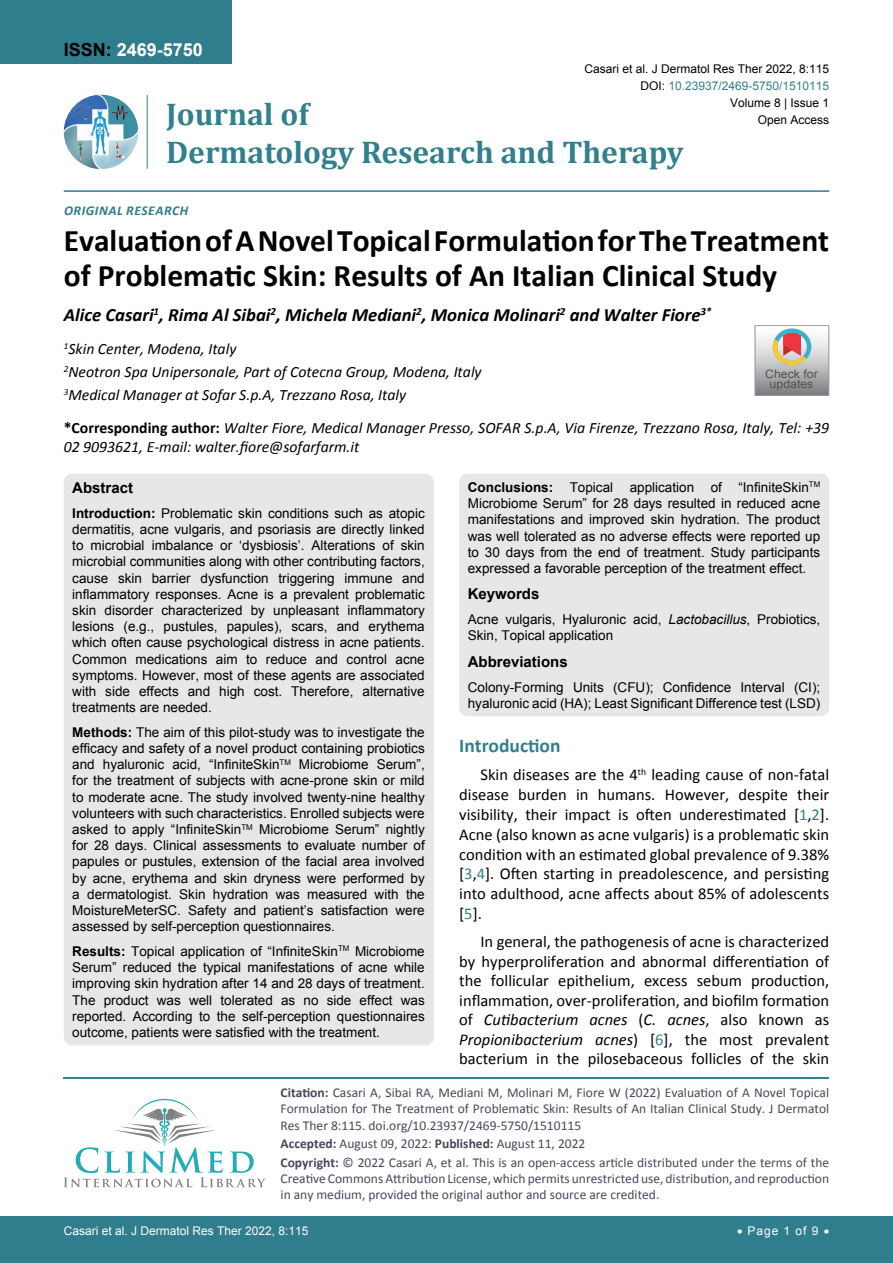
<style>
.page{position:relative;width:893px;height:1263px;background:#fff}
.page>*{position:absolute;margin:0;border:0;box-sizing:border-box;transform-origin:0 0}
.t1{font:700 31.5px/34.5px "Calibri";color:#000}
.t2{font:700 31.5px/37.8px "Cambria";color:#30808d}
.t3{font:700 19.5px "Calibri";color:#30808d}
.t4{font:italic 700 18.75px "Calibri";color:#000}
.t5{font:700 18px "Arial";color:#fff}
.t6{font:16.5px/19.8px "Calibri";color:#000;text-align:justify}
.t7{font:italic 15.75px/23.1px "Calibri";color:#000}
.t8{font:700 15px "Arial";color:#000}
.t9{font:13.5px/16.2px "Arial";color:#000;text-align:justify}
.t10{font:13.5px/16.2px "Calibri";color:#47475c}
.t11{font:italic 700 13.5px "Calibri";letter-spacing:.04em;color:#307d8d}
.t12{font:12px "Arial";color:#000}
.t13{font:12px "Arial";color:#fff}
.t14{font:12px "Arial";color:#30808d}
.t15{font:11.7px/10.1px "Arial";color:#535353;text-align:center;scale:1.06 1}
.s1{color:#000}
.s2{font-weight:700;font-style:normal}
.s3{font-weight:700}
.s4{font-style:italic}
.s5{color:#30808d}
</style>
<div class="page">
<hr style="left:64px;top:1077px;width:765px;height:1px;background:#30808d">
<svg style="left:64px;top:1099px;width:202px;height:88px"></svg>
<img style="left:64px;top:95px;width:74px;height:74px;border-radius:37px">
<hr style="left:147px;top:95px;width:1px;height:74px;background:#307d8d">
<hr style="left:64px;top:190px;width:765px;height:2px;background:#307d8d">
<div style="left:0;top:1217px;width:893px;height:46px;background:#307d8d"></div>
<div style="left:0;top:0;width:231px;height:64px;background:#307d8d"></div>
<div style="left:64px;top:474px;width:370px;height:571px;background:#e6e7e8;border-radius:9px"></div>
<div style="left:459px;top:474px;width:370px;height:242px;background:#e6e7e8;border-radius:9px"></div>
<svg style="left:755px;top:325px;width:74px;height:71px;background:#bcb6b3"></svg>
<h3 class="t5" style="left:64px;top:38px;width:141px"><span class="s1">ISSN:</span> 2469-5750</h3>
<p class="t12" style="left:584px;top:60px;width:246px">Casari et al. J Dermatol Res Ther 2022, 8:115</p>
<p class="t14" style="left:640px;top:78px;width:190px"><span class="s1">DOI:</span> 10.23937/2469-5750/1510115</p>
<p class="t12" style="left:758px;top:112px;width:73px">Open Access</p>
<p class="t12" style="left:730px;top:95px;width:101px">Volume 8 | Issue 1</p>
<h1 class="t2" style="left:166px;top:94px;width:519px">Journal of<br>Dermatology Research and Therapy</h1>
<p class="t11" style="left:64px;top:202px;width:126px">Original Research</p>
<h1 class="t1" style="left:64px;top:223px;width:767px">Evaluation of A Novel Topical Formulation for The Treatment of Problematic Skin: Results of An Italian Clinical Study</h1>
<h3 class="t4" style="left:64px;top:303px;width:649px">Alice Casari<sup>1</sup>, Rima Al Sibai<sup>2</sup>, Michela Mediani<sup>2</sup>, Monica Molinari<sup>2</sup> and Walter Fiore<sup>3*</sup></h3>
<p class="t7" style="left:64px;top:337px;width:419px"><sup>1</sup>Skin Center, Modena, Italy<br><sup>2</sup>Neotron Spa Unipersonale, Part of Cotecna Group, Modena, Italy<br><sup>3</sup>Medical Manager at Sofar S.p.A, Trezzano Rosa, Italy</p>
<p class="t7" style="left:64px;top:418px;width:767px;line-height:18.9px"><span class="s2">*Corresponding author:</span> Walter Fiore, Medical Manager Presso, SOFAR S.p.A, Via Firenze, Trezzano Rosa, Italy, Tel: +39<br>02 9093621, E-mail: walter.fiore@sofarfarm.it</p>
<p class="t8" style="left:72px;top:478px;width:62px">Abstract</p>
<p class="t9" style="left:72px;top:505px;width:354px"><span class="s3">Introduction:</span> Problematic skin conditions such as atopic dermatitis, acne vulgaris, and psoriasis are directly linked to microbial imbalance or ‘dysbiosis’. Alterations of skin microbial communities along with other contributing factors, cause skin barrier dysfunction triggering immune and inflammatory responses. Acne is a prevalent problematic skin disorder characterized by unpleasant inflammatory lesions (e.g., pustules, papules), scars, and erythema which often cause psychological distress in acne patients.<br>Common medications aim to reduce and control acne symptoms. However, most of these agents are associated with side effects and high cost. Therefore, alternative treatments are needed.</p>
<p class="t9" style="left:72px;top:724px;width:354px"><span class="s3">Methods:</span> The aim of this pilot-study was to investigate the efficacy and safety of a novel product containing probiotics and hyaluronic acid, “InfiniteSkin<sup>TM</sup> Microbiome Serum”, for the treatment of subjects with acne-prone skin or mild to moderate acne. The study involved twenty-nine healthy volunteers with such characteristics. Enrolled subjects were asked to apply “InfiniteSkin<sup>TM</sup> Microbiome Serum” nightly for 28 days. Clinical assessments to evaluate number of papules or pustules, extension of the facial area involved by acne, erythema and skin dryness were performed by a dermatologist. Skin hydration was measured with the MoistureMeterSC. Safety and patient’s satisfaction were assessed by self-perception questionnaires.</p>
<p class="t9" style="left:72px;top:943px;width:354px"><span class="s3">Results:</span> Topical application of “InfiniteSkin<sup>TM</sup> Microbiome Serum” reduced the typical manifestations of acne while improving skin hydration after 14 and 28 days of treatment.<br>The product was well tolerated as no side effect was reported. According to the self-perception questionnaires outcome, patients were satisfied with the treatment.</p>
<p class="t15" style="left:765px;top:369px;width:51px">Check for updates</p>
<p class="t9" style="left:468px;top:479px;width:354px"><span class="s3">Conclusions:</span> Topical application of “InfiniteSkin<sup>TM </sup>Microbiome Serum” for 28 days resulted in reduced acne manifestations and improved skin hydration. The product was well tolerated as no adverse effects were reported up to 30 days from the end of treatment. Study participants expressed a favorable perception of the treatment effect.</p>
<p class="t8" style="left:468px;top:584px;width:73px">Keywords</p>
<p class="t9" style="left:468px;top:611px;width:354px">Acne vulgaris, Hyaluronic acid, <span class="s4">Lactobacillus</span>, Probiotics,<br>Skin, Topical application</p>
<p class="t8" style="left:468px;top:652px;width:102px">Abbreviations</p>
<p class="t9" style="left:468px;top:679px;width:354px">Colony-Forming Units (CFU); Confidence Interval (CI); hyaluronic acid (HA); Least Significant Difference test (LSD)</p>
<h2 class="t3" style="left:459px;top:733px;width:103px">Introduction</h2>
<p class="t6" style="left:459px;top:765px;width:371px;text-indent:21px">Skin diseases are the 4<sup>th</sup> leading cause of non-fatal disease burden in humans. However, despite their visibility, their impact is often underestimated [<span class="s5">1</span>,<span class="s5">2</span>].<br>Acne (also known as acne vulgaris) is a problematic skin condition with an estimated global prevalence of 9.38% [<span class="s5">3</span>,<span class="s5">4</span>]. Often starting in preadolescence, and persisting into adulthood, acne affects about 85% of adolescents [<span class="s5">5</span>].</p>
<p class="t6" style="left:459px;top:932px;width:371px;text-indent:21px">In general, the pathogenesis of acne is characterized by hyperproliferation and abnormal differentiation of the follicular epithelium, excess sebum production, inflammation, over-proliferation, and biofilm formation of <span class="s4">Cutibacterium acnes</span> (<span class="s4">C. acnes</span>, also known as <span class="s4">Propionibacterium acnes</span>) [<span class="s5">6</span>], the most prevalent bacterium in the pilosebaceous follicles of the skin</p>
<p class="t10" style="left:281px;top:1084px;width:550px;text-align:justify"><span class="s3">Citation:</span> Casari A, Sibai RA, Mediani M, Molinari M, Fiore W (2022) Evaluation of A Novel Topical Formulation for The Treatment of Problematic Skin: Results of An Italian Clinical Study. J Dermatol Res Ther 8:115. doi.org/10.23937/2469-5750/1510115</p>
<p class="t10" style="left:281px;top:1134px;width:550px;line-height:18.6px"><span class="s3">Accepted:</span> August 09, 2022: <span class="s3">Published:</span> August 11, 2022<br><span class="s3">Copyright:</span> © 2022 Casari A, et al. This is an open-access article distributed under the terms of the</p>
<p class="t10" style="left:281px;top:1170px;width:550px">Creative Commons Attribution License, which permits unrestricted use, distribution, and reproduction in any medium, provided the original author and source are credited.</p>
<p class="t13" style="left:64px;top:1223px;width:246px">Casari et al. J Dermatol Res Ther 2022, 8:115</p>
<p class="t13" style="left:737px;top:1223px;width:94px">• Page 1 of 9 •</p>
</div>
